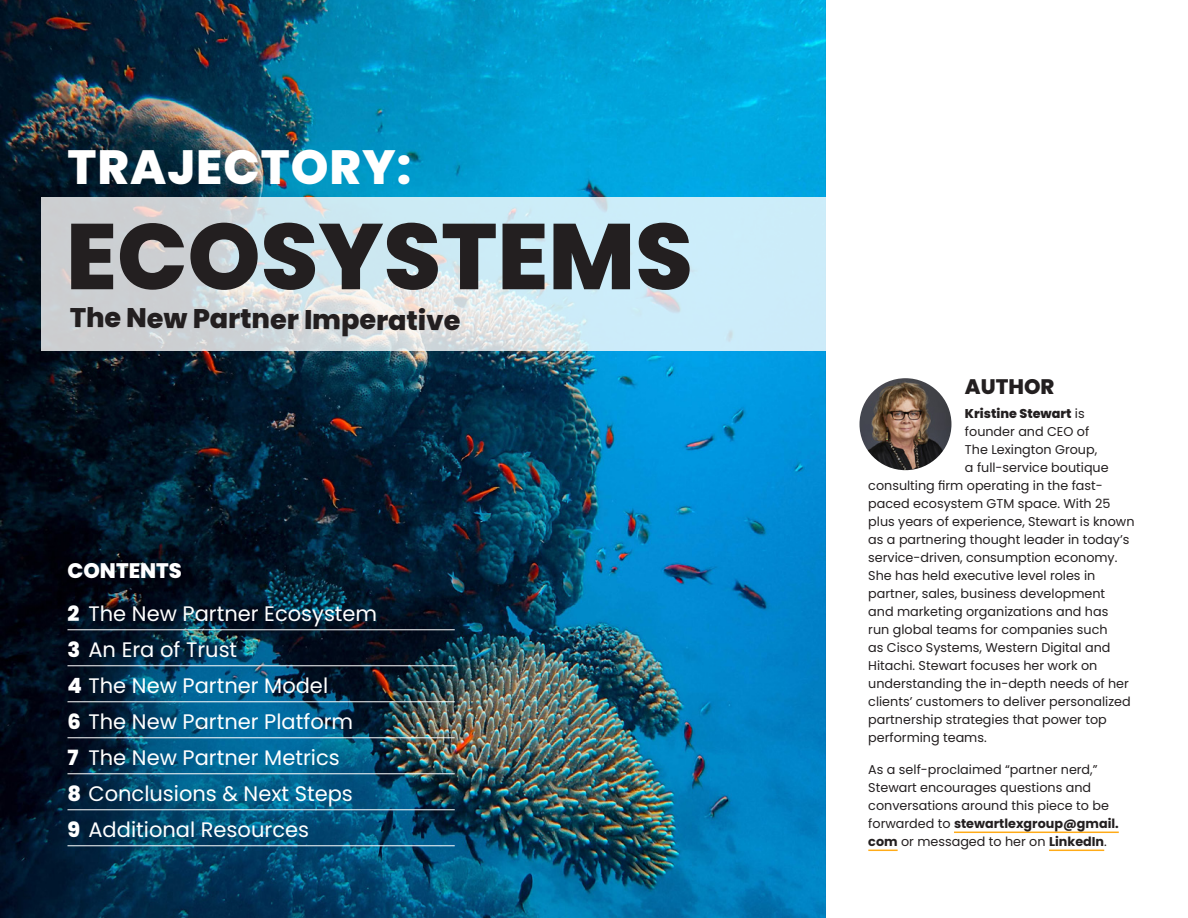
<style>
.page{position:relative;width:1188px;height:918px;background:#fff}
.page>*{position:absolute;margin:0;border:0;box-sizing:border-box;transform-origin:0 0}
.t1{font:800 93px "Poppins";color:#231f20}
.t2{font:800 48px "Poppins";letter-spacing:.02em;color:#fff}
.Body_text{font:800 27px "Poppins";color:#231f20}
.Body_text-2{font:21px "Poppins";color:#fff}
.t3{font:800 21px "Poppins";color:#fff}
.t4{font:800 21px "Poppins";color:#231f20}
.Body_text-3{font:12.75px/18px "Poppins";color:#231f20}
.Body_text-4{font:800 12.75px "Poppins";color:#231f20}
.s1{font-weight:800}
.s2{font-weight:400}
.s3{font-weight:700}
</style>
<div class="page">
<img style="left:0;top:0;width:825px;height:918px">
<hr style="left:68px;top:629px;width:387px;height:1px;background:#fff">
<hr style="left:68px;top:665px;width:387px;height:1px;background:#fff">
<hr style="left:68px;top:701px;width:387px;height:1px;background:#fff">
<hr style="left:68px;top:737px;width:387px;height:1px;background:#fff">
<hr style="left:68px;top:773px;width:387px;height:1px;background:#fff">
<hr style="left:68px;top:809px;width:387px;height:1px;background:#fff">
<hr style="left:68px;top:845px;width:387px;height:1px;background:#fff">
<hr style="left:954px;top:832px;width:165px;height:1px;background:#ffab18">
<hr style="left:868px;top:850px;width:30px;height:1px;background:#ffab18">
<hr style="left:1049px;top:850px;width:55px;height:1px;background:#ffab18">
<img style="left:860px;top:378px;width:91px;height:92px;border-radius:46px">
<svg style="left:41px;top:198px;width:785px;height:153px;background:#d0e2e9"></svg>
<p class="t2" style="left:68px;top:139px;width:345px">TRAJECTORY:</p>
<h1 class="t1" style="left:66px;top:203px;width:628px">ECOSYSTEMS</h1>
<p class="Body_text" style="left:70px;top:300px;width:392px;rotate:1deg">The New Partner Imperative</p>
<h3 class="t3" style="left:68px;top:559px;width:116px">CONTENTS</h3>
<p class="Body_text-2" style="left:68px;top:601px;width:311px"><span class="s1">2</span> The New Partner Ecosystem</p>
<p class="Body_text-2" style="left:68px;top:637px;width:171px"><span class="s1">3</span> An Era of Trust</p>
<p class="Body_text-2" style="left:68px;top:673px;width:262px"><span class="s1">4</span> The New Partner Model</p>
<p class="Body_text-2" style="left:68px;top:709px;width:287px"><span class="s1">6</span> The New Partner Platform</p>
<p class="Body_text-2" style="left:68px;top:745px;width:274px"><span class="s1">7</span> The New Partner Metrics</p>
<p class="Body_text-2" style="left:68px;top:781px;width:287px"><span class="s1">8</span> Conclusions &amp; Next Steps</p>
<p class="Body_text-2" style="left:68px;top:817px;width:243px"><span class="s1">9</span> Additional Resources</p>
<h3 class="t4" style="left:965px;top:374px;width:91px">AUTHOR</h3>
<p class="Body_text-4" style="left:965px;top:406px;width:121px">Kristine Stewart <span class="s2">is</span></p>
<p class="Body_text-3" style="left:965px;top:423px;width:126px">founder and CEO of</p>
<p class="Body_text-3" style="left:965px;top:441px;width:134px">The Lexington Group,</p>
<p class="Body_text-3" style="left:965px;top:459px;width:145px">a full-service boutique</p>
<p class="Body_text-3" style="left:868px;top:477px;width:236px">consulting firm operating in the fast-</p>
<p class="Body_text-3" style="left:868px;top:495px;width:244px">paced ecosystem GTM space. With 25</p>
<p class="Body_text-3" style="left:868px;top:513px;width:268px">plus years of experience, Stewart is known</p>
<p class="Body_text-3" style="left:868px;top:531px;width:263px">as a partnering thought leader in today’s</p>
<p class="Body_text-3" style="left:868px;top:549px;width:251px">service-driven, consumption economy.</p>
<p class="Body_text-3" style="left:868px;top:567px;width:229px">She has held executive level roles in</p>
<p class="Body_text-3" style="left:868px;top:585px;width:238px">partner, sales, business development</p>
<p class="Body_text-3" style="left:868px;top:603px;width:242px">and marketing organizations and has</p>
<p class="Body_text-3" style="left:868px;top:621px;width:241px">run global teams for companies such</p>
<p class="Body_text-3" style="left:868px;top:639px;width:244px">as Cisco Systems, Western Digital and</p>
<p class="Body_text-3" style="left:868px;top:657px;width:231px">Hitachi. Stewart focuses her work on</p>
<p class="Body_text-3" style="left:868px;top:675px;width:262px">understanding the in-depth needs of her</p>
<p class="Body_text-3" style="left:868px;top:693px;width:264px">clients’ customers to deliver personalized</p>
<p class="Body_text-3" style="left:868px;top:711px;width:240px">partnership strategies that power top</p>
<p class="Body_text-3" style="left:868px;top:729px;width:120px">performing teams.</p>
<p class="Body_text-3" style="left:868px;top:760px;width:252px">As a self-proclaimed “partner nerd,” Stewart encourages questions and conversations around this piece to be forwarded to <span class="s3">stewartlexgroup@gmail. com</span> or messaged to her on <span class="s3">LinkedIn</span>.</p>
</div>
